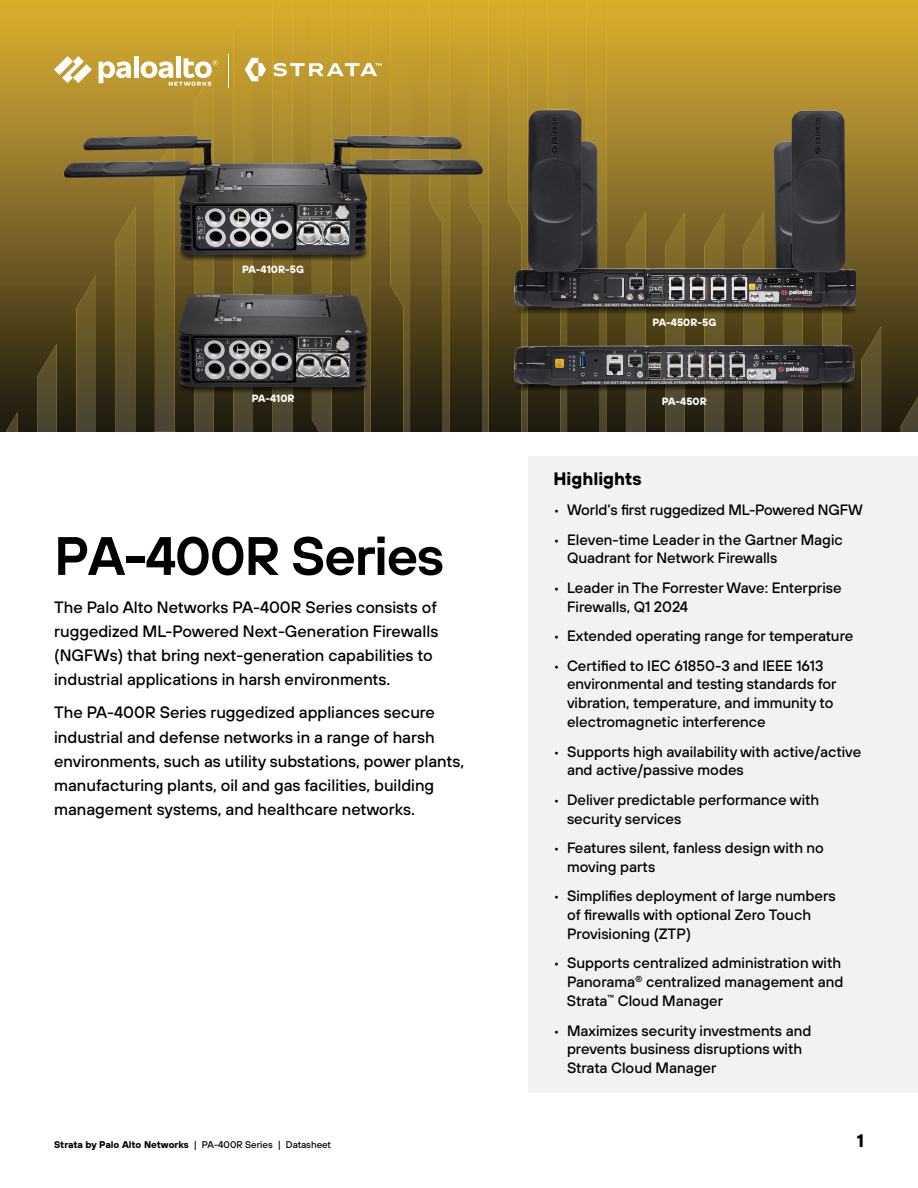
<style>
.page{position:relative;width:918px;height:1188px;background:#fff}
.page>*{position:absolute;margin:0;border:0;box-sizing:border-box;transform-origin:0 0}
.t1{font:600 54px "TT Hoves";letter-spacing:-.025em;color:#000}
.t2{font:700 18px "TT Hoves";color:#000}
.t3{font:500 16.5px/24px "TT Hoves";color:#000}
.t4{font:500 15px/18.8px "TT Hoves";color:#000}
.t5{font:700 10.5px "TT Hoves";color:#fff}
.t6{font:700 9.75px "TT Hoves";color:#000}
.s1{font-weight:400;font-size:14.25px}
.s2{font-weight:500}
</style>
<div class="page">
<img style="left:0;top:0;width:918px;height:432px">
<img style="left:901px;top:397px;width:17px;height:35px">
<img style="left:861px;top:326px;width:20px;height:106px">
<img style="left:822px;top:314px;width:20px;height:118px">
<img style="left:783px;top:314px;width:20px;height:118px">
<img style="left:744px;top:314px;width:19px;height:118px">
<img style="left:704px;top:314px;width:20px;height:118px">
<img style="left:665px;top:314px;width:20px;height:118px">
<img style="left:626px;top:314px;width:20px;height:118px">
<img style="left:587px;top:0;width:19px;height:432px">
<img style="left:547px;top:0;width:20px;height:432px">
<img style="left:508px;top:0;width:20px;height:432px">
<img style="left:469px;top:0;width:20px;height:432px">
<img style="left:430px;top:0;width:19px;height:432px">
<img style="left:390px;top:0;width:20px;height:432px">
<img style="left:351px;top:0;width:20px;height:432px">
<img style="left:312px;top:0;width:20px;height:432px">
<img style="left:273px;top:0;width:19px;height:432px">
<img style="left:233px;top:1px;width:20px;height:431px">
<img style="left:194px;top:86px;width:20px;height:346px">
<img style="left:155px;top:262px;width:20px;height:170px">
<img style="left:116px;top:262px;width:19px;height:170px">
<img style="left:76px;top:275px;width:20px;height:157px">
<img style="left:37px;top:343px;width:20px;height:89px">
<img style="left:6px;top:412px;width:12px;height:20px">
<hr style="left:228px;top:54px;width:1px;height:34px;background:#fff">
<svg style="left:54px;top:56px;width:38px;height:27px"></svg>
<hr style="left:134px;top:56px;width:4px;height:22px;background:#fff">
<svg style="left:99px;top:61px;width:32px;height:22px"></svg>
<div style="left:176px;top:56px;width:5px;height:22px;background:#fff"></div>
<svg style="left:141px;top:58px;width:77px;height:28px"></svg>
<svg style="left:245px;top:58px;width:21px;height:23px"></svg>
<svg style="left:274px;top:63px;width:108px;height:13px"></svg>
<div style="left:528px;top:457px;width:390px;height:636px;background:#f2f2f2"></div>
<img style="left:178px;top:293px;width:190px;height:100px">
<img style="left:62px;top:133px;width:422px;height:129px">
<img style="left:514px;top:345px;width:341px;height:46px">
<img style="left:513px;top:108px;width:343px;height:206px">
<p class="t5" style="left:242px;top:262px;width:63px">PA-410R-5G</p>
<p class="t5" style="left:252px;top:391px;width:44px">PA-410R</p>
<h1 class="t1" style="left:54px;top:520px;width:392px">PA-400R Series</h1>
<p class="t3" style="left:54px;top:595px;width:386px">The Palo Alto Networks PA-400R Series consists of ruggedized ML-Powered Next-Generation Firewalls (NGFWs) that bring next-generation capabilities to industrial applications in harsh environments.</p>
<p class="t3" style="left:54px;top:700px;width:412px">The PA-400R Series ruggedized appliances secure industrial and defense networks in a range of harsh environments, such as utility substations, power plants, manufacturing plants, oil and gas facilities, building management systems, and healthcare networks.</p>
<p class="t5" style="left:653px;top:315px;width:65px">PA-450R-5G</p>
<p class="t5" style="left:662px;top:394px;width:46px">PA-450R</p>
<p class="t2" style="left:554px;top:467px;width:90px">Highlights</p>
<p class="t4" style="left:554px;top:500px;width:311px"><span class="s1">•</span> World’s first ruggedized ML-Powered NGFW</p>
<p class="t4" style="left:567px;top:530px;width:277px;text-indent:-14px"><span class="s1">•</span> Eleven-time Leader in the Gartner Magic<br>Quadrant for Network Firewalls</p>
<p class="t4" style="left:567px;top:578px;width:276px;text-indent:-14px"><span class="s1">•</span> Leader in The Forrester Wave: Enterprise<br>Firewalls, Q1 2024</p>
<p class="t4" style="left:554px;top:626px;width:301px"><span class="s1">•</span> Extended operating range for temperature</p>
<p class="t4" style="left:567px;top:656px;width:271px;text-indent:-14px"><span class="s1">•</span> Certified to IEC 61850-3 and IEEE 1613 environmental and testing standards for vibration, temperature, and immunity to electromagnetic interference</p>
<p class="t4" style="left:567px;top:742px;width:296px;text-indent:-14px"><span class="s1">•</span> Supports high availability with active/active and active/passive modes</p>
<p class="t4" style="left:567px;top:790px;width:254px;text-indent:-14px"><span class="s1">•</span> Deliver predictable performance with security services</p>
<p class="t4" style="left:567px;top:838px;width:258px;text-indent:-14px"><span class="s1">•</span> Features silent, fanless design with no moving parts</p>
<p class="t4" style="left:567px;top:887px;width:270px;text-indent:-14px"><span class="s1">•</span> Simplifies deployment of large numbers of firewalls with optional Zero Touch<br>Provisioning (ZTP)</p>
<p class="t4" style="left:567px;top:954px;width:278px;text-indent:-13px"><span class="s1">•</span> Supports centralized administration with<br>Panorama<sup>®</sup> centralized management and<br>Strata<sup>™</sup> Cloud Manager</p>
<p class="t4" style="left:567px;top:1021px;width:246px;text-indent:-14px"><span class="s1">•</span> Maximizes security investments and prevents business disruptions with<br>Strata Cloud Manager</p>
<p class="t6" style="left:54px;top:1138px;width:278px">Strata by Palo Alto Networks <span class="s2">| PA-400R Series | Datasheet</span></p>
<p class="t2" style="left:857px;top:1128px;width:9px">1</p>
</div>
